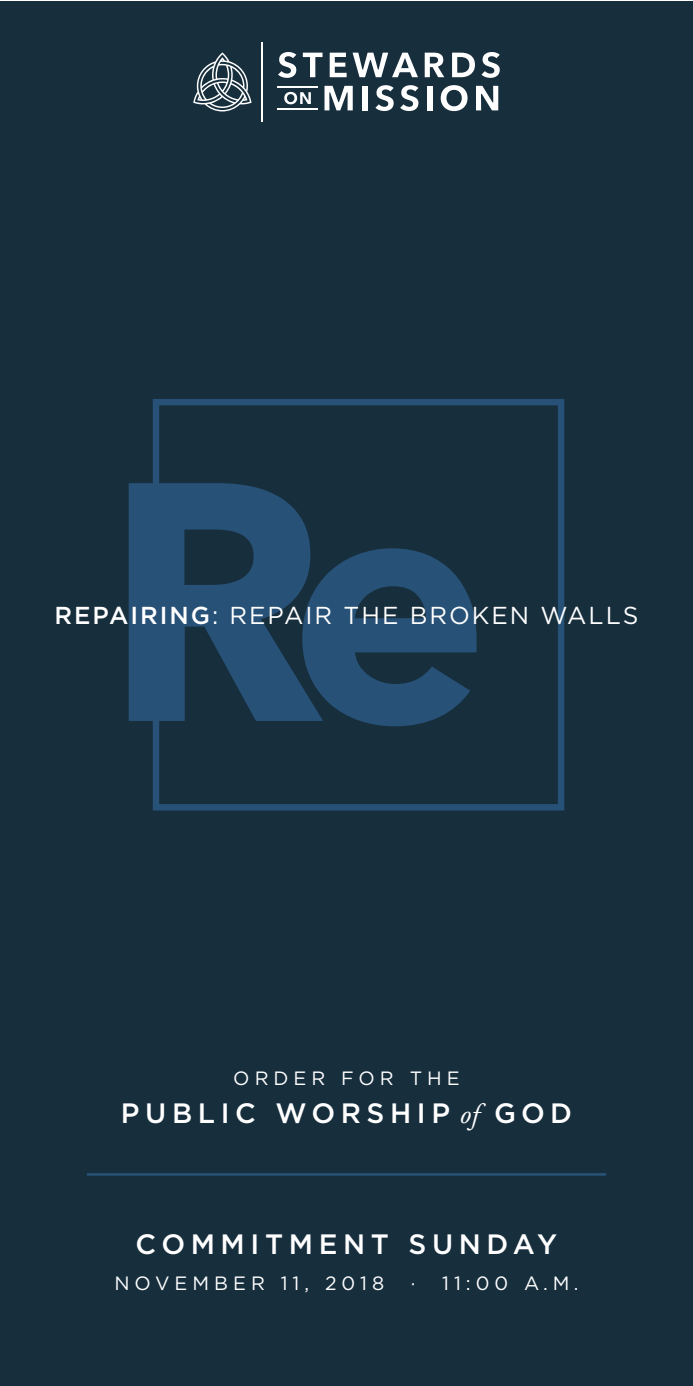
<style>
.page{position:relative;width:693px;height:1386px;background:#fff}
.page>*{position:absolute;margin:0;border:0;box-sizing:border-box;transform-origin:0 0}
.t1{font:500 28px "Gotham";letter-spacing:.2em;color:#fff}
.t2{font:24.5px "Gotham";letter-spacing:.08em;color:#fff}
.t3{font:19.25px "Gotham";letter-spacing:.26em;color:#fff}
.s1{font-weight:500}
.s2{font-family:"Adobe Garamond Pro";font-weight:400;font-style:italic}
</style>
<div class="page">
<div style="left:0;top:2px;width:693px;height:1384px;background:#172e3d"></div>
<svg style="left:153px;top:399px;width:411px;height:412px"></svg>
<svg style="left:129px;top:483px;width:194px;height:238px;fill:#275177"></svg>
<svg style="left:302px;top:548px;width:175px;height:178px"></svg>
<hr style="left:278px;top:108px;width:40px;height:2px;background:#fff">
<svg style="left:278px;top:52px;width:18px;height:26px"></svg>
<svg style="left:303px;top:53px;width:20px;height:24px"></svg>
<svg style="left:330px;top:53px;width:17px;height:24px"></svg>
<svg style="left:353px;top:53px;width:65px;height:24px"></svg>
<svg style="left:425px;top:53px;width:19px;height:24px"></svg>
<svg style="left:452px;top:53px;width:23px;height:24px"></svg>
<svg style="left:482px;top:52px;width:18px;height:26px"></svg>
<svg style="left:284px;top:92px;width:27px;height:12px"></svg>
<svg style="left:325px;top:86px;width:28px;height:24px"></svg>
<div style="left:362px;top:86px;width:6px;height:24px;background:#fff"></div>
<svg style="left:375px;top:85px;width:19px;height:26px"></svg>
<svg style="left:400px;top:85px;width:18px;height:26px"></svg>
<div style="left:427px;top:86px;width:5px;height:24px;background:#fff"></div>
<svg style="left:441px;top:85px;width:27px;height:26px"></svg>
<svg style="left:476px;top:86px;width:22px;height:24px"></svg>
<hr style="left:278px;top:86px;width:40px;height:2px;background:#fff">
<svg style="left:193px;top:52px;width:59px;height:59px"></svg>
<hr style="left:261px;top:42px;width:2px;height:80px;background:#fff">
<hr style="left:87px;top:1173px;width:519px;height:3px;background:#275177">
<p class="t2" style="left:54px;top:600px;width:586px"><span class="s1">REPAIRING</span>: REPAIR THE BROKEN WALLS</p>
<p class="t3" style="left:233px;top:1066px;width:228px">ORDER FOR THE</p>
<h1 class="t1" style="left:121px;top:1095px;width:453px">PUBLIC WORSHIP <span class="s2">of</span> GOD</h1>
<h1 class="t1" style="left:136px;top:1225px;width:423px">COMMITMENT SUNDAY</h1>
<p class="t3" style="left:114px;top:1271px;width:271px">NOVEMBER 11, 2018</p>
<p class="t3" style="left:411px;top:1271px;width:169px">· 11:00 A.M.</p>
</div>
